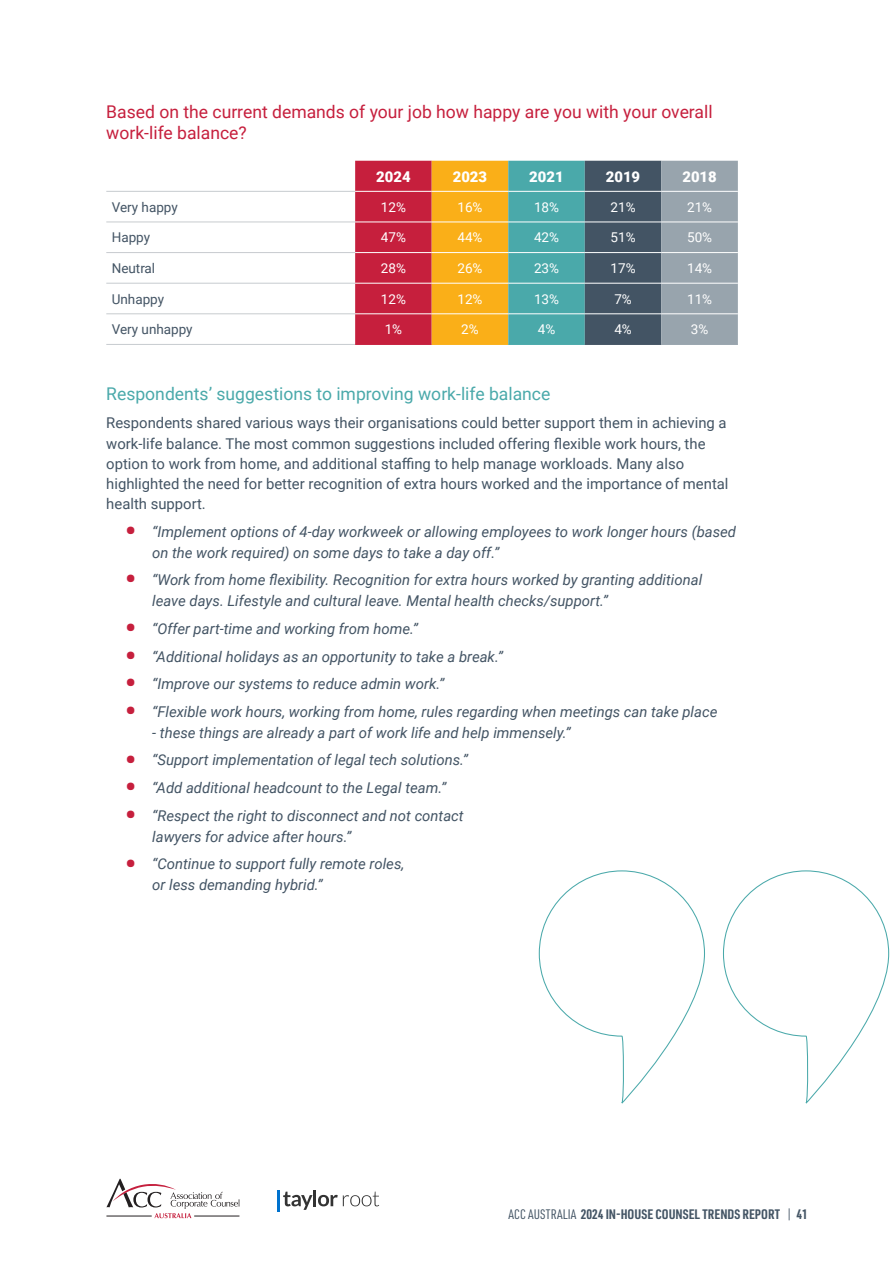
<style>
.page{position:relative;width:893px;height:1263px;background:#fff}
.page>*{position:absolute;margin:0;border:0;box-sizing:border-box;transform-origin:0 0}
.t1{font:17.55px/21px "Roboto";color:#c61f3d}
.t2{font:17.55px "Roboto";color:#4aa9aa}
.t3{font:italic 14.85px/20.2px "Roboto";color:#435464}
.t4{font:14.85px/20.2px "Roboto";color:#435464}
.t5{font:900 14.85px "Roboto";color:#fff}
.t6{font:13.5px "Roboto";color:#fff}
.t7{font:700 13.5px "URWDIN Cond";color:#435464}
.t8{font:13.5px "Roboto";color:#435464}
.s1{font-weight:900;font-style:normal;font-size:29.7px;color:#c61f3d}
.s2{font-weight:400}
</style>
<div class="page">
<svg style="left:106px;top:1179px;width:134px;height:39px"></svg>
<hr style="left:194px;top:1216px;width:45px;height:1px;background:#231f20">
<hr style="left:106px;top:1216px;width:46px;height:1px;background:#231f20">
<hr style="left:277px;top:1190px;width:3px;height:22px;background:#0072ce">
<svg style="left:283px;top:1190px;width:96px;height:20px"></svg>
<svg style="left:355px;top:161px;width:383px;height:183px;background:#957d6b"></svg>
<hr style="left:106px;top:191px;width:249px;height:1px;background:#c7cbcf">
<hr style="left:106px;top:222px;width:249px;height:1px;background:#c7cbcf">
<hr style="left:106px;top:252px;width:249px;height:1px;background:#c7cbcf">
<hr style="left:106px;top:283px;width:249px;height:1px;background:#c7cbcf">
<hr style="left:106px;top:313px;width:249px;height:1px;background:#c7cbcf">
<hr style="left:106px;top:344px;width:249px;height:1px;background:#c7cbcf">
<hr style="left:355px;top:191px;width:77px;height:1px;background:#fff">
<hr style="left:432px;top:191px;width:76px;height:1px;background:#fff">
<hr style="left:508px;top:191px;width:77px;height:1px;background:#fff">
<hr style="left:355px;top:222px;width:77px;height:1px;background:#fff">
<hr style="left:432px;top:222px;width:76px;height:1px;background:#fff">
<hr style="left:508px;top:222px;width:77px;height:1px;background:#fff">
<hr style="left:355px;top:252px;width:77px;height:1px;background:#fff">
<hr style="left:432px;top:252px;width:76px;height:1px;background:#fff">
<hr style="left:508px;top:252px;width:77px;height:1px;background:#fff">
<hr style="left:355px;top:283px;width:77px;height:1px;background:#fff">
<hr style="left:432px;top:283px;width:76px;height:1px;background:#fff">
<hr style="left:508px;top:283px;width:77px;height:1px;background:#fff">
<hr style="left:355px;top:313px;width:77px;height:1px;background:#fff">
<hr style="left:432px;top:313px;width:76px;height:1px;background:#fff">
<hr style="left:508px;top:313px;width:77px;height:1px;background:#fff">
<hr style="left:585px;top:191px;width:76px;height:1px;background:#fff">
<hr style="left:661px;top:191px;width:77px;height:1px;background:#fff">
<hr style="left:585px;top:222px;width:76px;height:1px;background:#fff">
<hr style="left:661px;top:222px;width:77px;height:1px;background:#fff">
<hr style="left:585px;top:252px;width:76px;height:1px;background:#fff">
<hr style="left:661px;top:252px;width:77px;height:1px;background:#fff">
<hr style="left:585px;top:283px;width:76px;height:1px;background:#fff">
<hr style="left:661px;top:283px;width:77px;height:1px;background:#fff">
<hr style="left:585px;top:313px;width:76px;height:1px;background:#fff">
<hr style="left:661px;top:313px;width:77px;height:1px;background:#fff">
<hr style="left:355px;top:344px;width:77px;height:1px;background:#c61f3d">
<hr style="left:432px;top:344px;width:76px;height:1px;background:#faaf18">
<hr style="left:508px;top:344px;width:77px;height:1px;background:#4aa9aa">
<hr style="left:585px;top:344px;width:76px;height:1px;background:#435464">
<hr style="left:661px;top:344px;width:77px;height:1px;background:#98a4ad">
<svg style="left:538px;top:870px;width:167px;height:234px"></svg>
<svg style="left:723px;top:870px;width:167px;height:234px"></svg>
<p class="t1" style="left:106px;top:101px;width:608px">Based on the current demands of your job how happy are you with your overall work-life balance?</p>
<p class="t5" style="left:376px;top:166px;width:36px">2024</p>
<p class="t5" style="left:453px;top:166px;width:36px">2023</p>
<p class="t5" style="left:529px;top:166px;width:36px">2021</p>
<p class="t5" style="left:606px;top:166px;width:36px">2019</p>
<p class="t5" style="left:682px;top:166px;width:36px">2018</p>
<p class="t8" style="left:112px;top:197px;width:68px">Very happy</p>
<p class="t6" style="left:381px;top:197px;width:27px">12%</p>
<p class="t6" style="left:457px;top:197px;width:27px">16%</p>
<p class="t6" style="left:534px;top:197px;width:27px">18%</p>
<p class="t6" style="left:610px;top:197px;width:27px">21%</p>
<p class="t6" style="left:687px;top:197px;width:27px">21%</p>
<p class="t8" style="left:112px;top:228px;width:40px">Happy</p>
<p class="t6" style="left:381px;top:228px;width:27px">47%</p>
<p class="t6" style="left:457px;top:228px;width:27px">44%</p>
<p class="t6" style="left:534px;top:228px;width:27px">42%</p>
<p class="t6" style="left:610px;top:228px;width:27px">51%</p>
<p class="t6" style="left:687px;top:228px;width:27px">50%</p>
<p class="t8" style="left:112px;top:259px;width:45px">Neutral</p>
<p class="t6" style="left:381px;top:259px;width:27px">28%</p>
<p class="t6" style="left:457px;top:259px;width:27px">26%</p>
<p class="t6" style="left:534px;top:259px;width:27px">23%</p>
<p class="t6" style="left:610px;top:259px;width:27px">17%</p>
<p class="t6" style="left:687px;top:259px;width:27px">14%</p>
<p class="t8" style="left:112px;top:289px;width:54px">Unhappy</p>
<p class="t6" style="left:381px;top:289px;width:27px">12%</p>
<p class="t6" style="left:457px;top:289px;width:27px">12%</p>
<p class="t6" style="left:534px;top:289px;width:27px">13%</p>
<p class="t6" style="left:614px;top:289px;width:19px">7%</p>
<p class="t6" style="left:687px;top:289px;width:27px">11%</p>
<p class="t8" style="left:112px;top:320px;width:82px">Very unhappy</p>
<p class="t6" style="left:385px;top:320px;width:19px">1%</p>
<p class="t6" style="left:461px;top:320px;width:19px">2%</p>
<p class="t6" style="left:538px;top:320px;width:19px">4%</p>
<p class="t6" style="left:614px;top:320px;width:19px">4%</p>
<p class="t6" style="left:691px;top:320px;width:19px">3%</p>
<p class="t2" style="left:106px;top:382px;width:446px">Respondents’ suggestions to improving work-life balance</p>
<p class="t4" style="left:106px;top:412px;width:624px">Respondents shared various ways their organisations could better support them in achieving a work-life balance. The most common suggestions included offering flexible work hours, the option to work from home, and additional staffing to help manage workloads. Many also highlighted the need for better recognition of extra hours worked and the importance of mental health support.</p>
<p class="t3" style="left:152px;top:521px;width:585px;text-indent:-27px"><span class="s1">•</span> “Implement options of 4-day workweek or allowing employees to work longer hours (based on the work required) on some days to take a day off.”</p>
<p class="t3" style="left:152px;top:569px;width:552px;text-indent:-27px"><span class="s1">•</span> “Work from home flexibility. Recognition for extra hours worked by granting additional leave days. Lifestyle and cultural leave. Mental health checks/support.”</p>
<p class="t3" style="left:125px;top:618px;width:294px"><span class="s1">•</span> “Offer part-time and working from home.”</p>
<p class="t3" style="left:125px;top:645px;width:379px"><span class="s1">•</span> “Additional holidays as an opportunity to take a break.”</p>
<p class="t3" style="left:125px;top:673px;width:321px"><span class="s1">•</span> “Improve our systems to reduce admin work.”</p>
<p class="t3" style="left:125px;top:701px;width:594px"><span class="s1">•</span> “Flexible work hours, working from home, rules regarding when meetings can take place</p>
<p class="t3" style="left:152px;top:722px;width:420px">- these things are already a part of work life and help immensely.”</p>
<p class="t3" style="left:125px;top:749px;width:344px"><span class="s1">•</span> “Support implementation of legal tech solutions.”</p>
<p class="t3" style="left:125px;top:777px;width:323px"><span class="s1">•</span> “Add additional headcount to the Legal team.”</p>
<p class="t3" style="left:152px;top:805px;width:313px;text-indent:-27px"><span class="s1">•</span> “Respect the right to disconnect and not contact lawyers for advice after hours.”</p>
<p class="t3" style="left:152px;top:853px;width:254px;text-indent:-27px"><span class="s1">•</span> “Continue to support fully remote roles, or less demanding hybrid.”</p>
<p class="t7" style="left:508px;top:1205px;width:301px"><span class="s2">ACC AUSTRALIA</span> 2024 IN-HOUSE COUNSEL TRENDS REPORT <span class="s2">|</span> 41</p>
</div>
